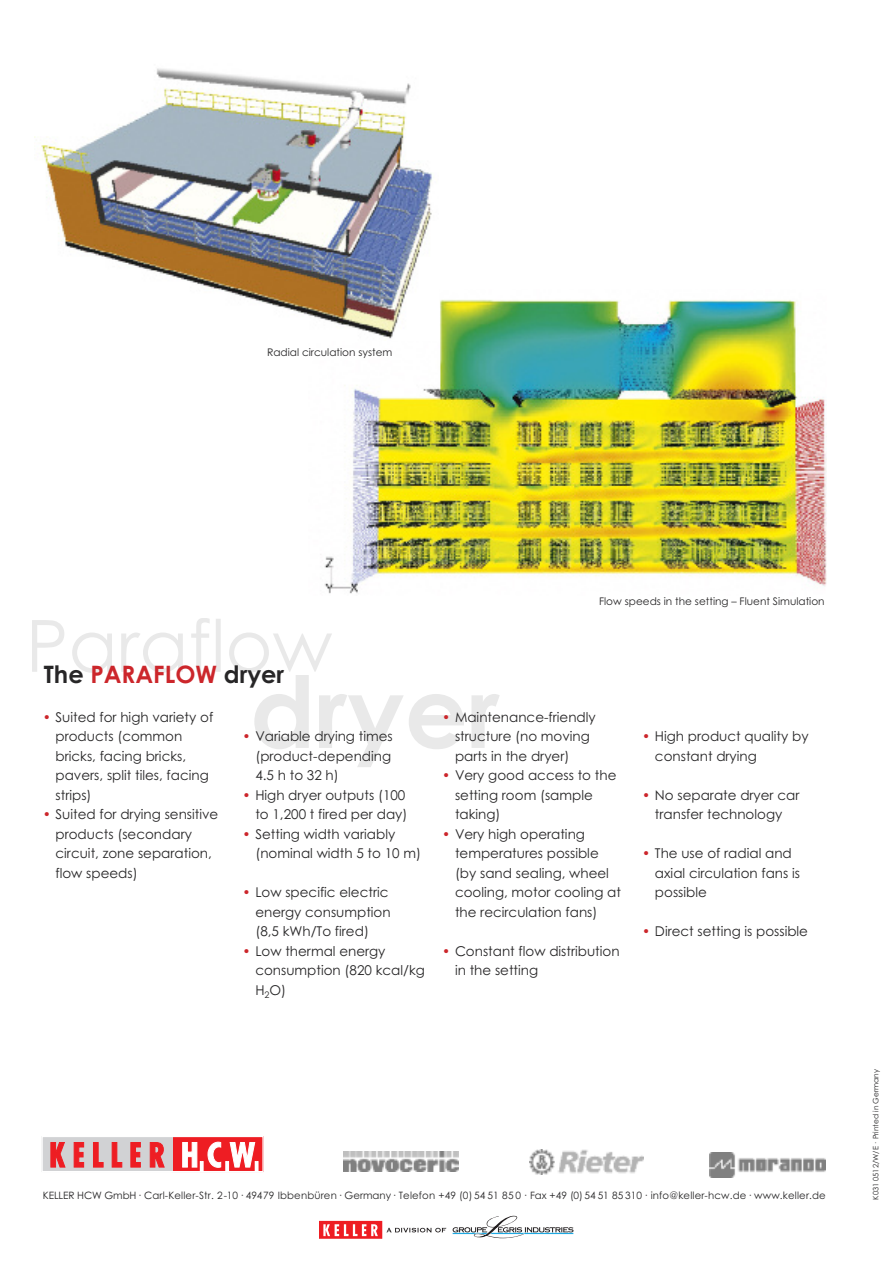
<style>
.page{position:relative;width:893px;height:1263px;background:#fff}
.page>*{position:absolute;margin:0;border:0;box-sizing:border-box;transform-origin:0 0}
.t1{font:700 24px "Century Gothic";color:#272627}
.t2{font:13.5px/19.5px "Century Gothic";color:#272627}
.t3{font:10.5px "Century Gothic";color:#272627}
.t4{font:10.2px "Century Gothic";letter-spacing:.015em;color:#272627}
.t5{font:7.5px "Century Gothic";color:#272627}
.s1{color:#cc262b}
</style>
<div class="page">
<div style="left:319px;top:1221px;width:63px;height:17px;background:#ee1d23"></div>
<div style="left:319px;top:1221px;width:63px;height:17px;border:1px solid #ee1d23"></div>
<svg style="left:323px;top:1224px;width:55px;height:12px"></svg>
<svg style="left:453px;top:1216px;width:120px;height:22px"></svg>
<svg style="left:386px;top:1228px;width:60px;height:4px"></svg>
<img style="left:530px;top:1149px;width:114px;height:25px">
<img style="left:344px;top:1151px;width:115px;height:20px">
<img style="left:710px;top:1152px;width:115px;height:26px">
<div style="left:172px;top:1136px;width:91px;height:35px;background:#ee1d23"></div>
<div style="left:172px;top:1136px;width:91px;height:35px;border:1px solid #ee1d23"></div>
<div style="left:42px;top:1136px;width:130px;height:35px;background:#d1d2d4"></div>
<svg style="left:150px;top:1142px;width:14px;height:25px"></svg>
<svg style="left:74px;top:1142px;width:10px;height:25px"></svg>
<svg style="left:93px;top:1142px;width:10px;height:25px"></svg>
<svg style="left:112px;top:1142px;width:10px;height:25px"></svg>
<svg style="left:131px;top:1142px;width:9px;height:25px"></svg>
<svg style="left:51px;top:1142px;width:14px;height:25px"></svg>
<svg style="left:183px;top:1142px;width:75px;height:28px"></svg>
<div style="left:42px;top:1136px;width:222px;height:36px;border:1px solid #fff"></div>
<svg style="left:32px;top:618px;width:468px;height:149px"></svg>
<img style="left:324px;top:299px;width:502px;height:295px">
<img style="left:34px;top:68px;width:405px;height:272px">
<p class="t3" style="left:267px;top:347px;width:127px">Radial circulation system</p>
<p class="t3" style="left:599px;top:596px;width:227px">Flow speeds in the setting – Fluent Simulation</p>
<h1 class="t1" style="left:44px;top:661px;width:242px">The <span class="s1">PARAFLOW</span> dryer</h1>
<p class="t2" style="left:56px;top:707px;width:159px;text-indent:-13px"><span class="s1">•</span> Suited for high variety of products (common bricks, facing bricks, pavers, split tiles, facing strips)</p>
<p class="t2" style="left:56px;top:805px;width:164px;text-indent:-13px"><span class="s1">•</span> Suited for drying sensitive products (secondary circuit, zone separation, flow speeds)</p>
<p class="t2" style="left:255px;top:727px;width:139px;text-align:justify;text-indent:-13px"><span class="s1">•</span> Variable drying times (product-depending 4.5 h to 32 h)</p>
<p class="t2" style="left:243px;top:785px;width:166px;text-align:right"><span class="s1">•</span> High dryer outputs (100 to 1,200 t fired per day)</p>
<p class="t2" style="left:255px;top:824px;width:167px;text-indent:-13px"><span class="s1">•</span> Setting width variably (nominal width 5 to 10 m)</p>
<p class="t2" style="left:255px;top:883px;width:137px;text-indent:-13px"><span class="s1">•</span> Low specific electric energy consumption (8,5 kWh/To fired)</p>
<p class="t2" style="left:255px;top:941px;width:171px;text-indent:-13px"><span class="s1">•</span> Low thermal energy consumption (820 kcal/kg<br>H<sub>2</sub>O)</p>
<p class="t2" style="left:455px;top:707px;width:142px;text-indent:-13px"><span class="s1">•</span> Maintenance-friendly structure (no moving parts in the dryer)</p>
<p class="t2" style="left:455px;top:766px;width:163px;text-indent:-13px"><span class="s1">•</span> Very good access to the setting room (sample taking)</p>
<p class="t2" style="left:455px;top:824px;width:167px;text-indent:-13px"><span class="s1">•</span> Very high operating temperatures possible (by sand sealing, wheel cooling, motor cooling at the recirculation fans)</p>
<p class="t2" style="left:455px;top:941px;width:166px;text-indent:-13px"><span class="s1">•</span> Constant flow distribution in the setting</p>
<p class="t2" style="left:655px;top:727px;width:155px;text-indent:-13px"><span class="s1">•</span> High product quality by constant drying</p>
<p class="t2" style="left:642px;top:785px;width:159px;text-align:center"><span class="s1">•</span> No separate dryer car transfer technology</p>
<p class="t2" style="left:655px;top:844px;width:147px;text-indent:-13px"><span class="s1">•</span> The use of radial and axial circulation fans is possible</p>
<p class="t2" style="left:642px;top:922px;width:167px"><span class="s1">•</span> Direct setting is possible</p>
<p class="t4" style="left:43px;top:1189px;width:785px">KELLER HCW GmbH· Carl-Keller-Str. 2-10 · 49479 Ibbenbüren· Germany· Telefon +49 (0) 54 51 85 0· Fax +49 (0) 54 51 85 310· info@keller-hcw.de· www.keller.de</p>
<p class="t5" style="left:871px;top:1200px;width:132px;rotate:-90deg">K031 0512/W/E · Printed in Germany</p>
</div>
